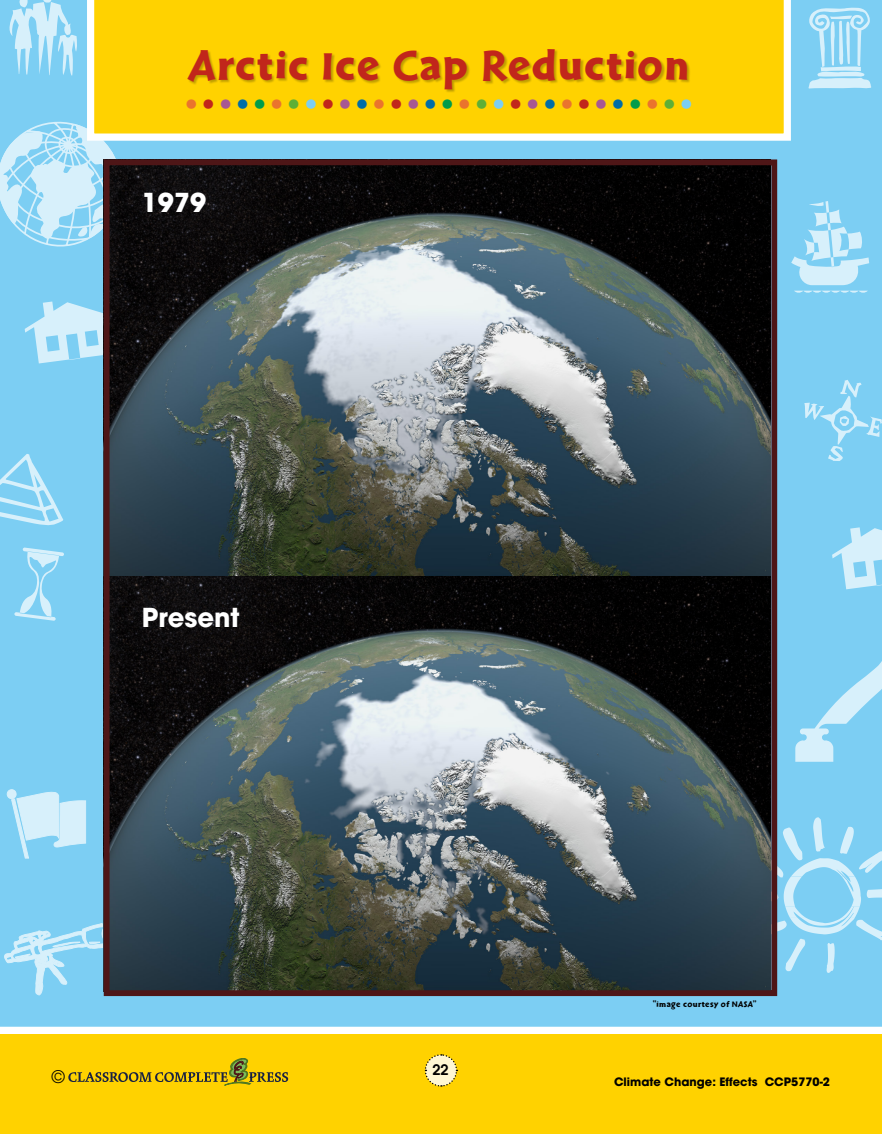
<style>
.page{position:relative;width:882px;height:1134px;background:#fff}
.page>*{position:absolute;margin:0;border:0;box-sizing:border-box;transform-origin:0 0}
.t1{font:44.71px "Cal Sans Heavy KA";letter-spacing:.04em;color:#c1261b}
.t2{font:700 40.34px "Futura";color:#ea742d}
.t3{font:700 25.9px "Avant Garde";color:#fff}
.t4{font:17.32px "Avant Garde";color:#000}
.t5{font:600 14.44px "Avant Garde";color:#000}
.t6{font:700 11.55px "Avant Garde";color:#000}
.t7{font:8.66px "Cal Sans Heavy KA";letter-spacing:.05em;color:#000}
.s1{color:#c1261b}
.s2{color:#a75893}
.s3{color:#006da7}
.s4{color:#009c4a}
.s5{color:#5eaf36}
.s6{color:#7ccef3}
</style>
<div class="page">
<div style="left:0;top:1034px;width:882px;height:100px;background:#ffd200"></div>
<svg style="left:424px;top:1054px;width:34px;height:33px"></svg>
<svg style="left:68px;top:1058px;width:220px;height:27px"></svg>
<div style="left:0;top:0;width:882px;height:1027px;background:#7ccef3"></div>
<svg style="left:795px;top:645px;width:87px;height:117px;background:#92d6f5"></svg>
<svg style="left:777px;top:817px;width:105px;height:156px;background:#90d5f4"></svg>
<svg style="left:25px;top:302px;width:79px;height:61px;background:#b0dff4"></svg>
<svg style="left:0;top:120px;width:122px;height:128px;background:#abdef5"></svg>
<svg style="left:0;top:454px;width:63px;height:73px;background:#93d6f5"></svg>
<svg style="left:808px;top:6px;width:63px;height:83px;background:#a0dbf6"></svg>
<svg style="left:8px;top:0;width:70px;height:76px;background:#a3dcf6"></svg>
<svg style="left:5px;top:789px;width:81px;height:70px;background:#afe1f7"></svg>
<svg style="left:804px;top:380px;width:78px;height:81px;background:#8ad3f4"></svg>
<svg style="left:791px;top:201px;width:78px;height:92px;background:#9fdbf6"></svg>
<svg style="left:14px;top:547px;width:50px;height:74px;background:#94d7f5"></svg>
<svg style="left:4px;top:923px;width:110px;height:74px;background:#93d5f3"></svg>
<svg style="left:832px;top:527px;width:50px;height:62px;background:#afe1f7"></svg>
<svg style="left:87px;top:0;width:704px;height:141px;background:#fed617"></svg>
<div style="left:188px;top:49px;width:503px;height:44px;background:#000;opacity:.25"></div>
<img style="left:111px;top:166px;width:659px;height:823px">
<div style="left:104px;top:159px;width:673px;height:837px;border:6px solid #4e1617"></div>
<h1 class="t1" style="left:189px;top:39px;width:502px">Arctic Ice Cap Reduction</h1>
<h2 class="t2" style="left:185px;top:67px;width:510px">.<span class="s1">.</span><span class="s2">.</span><span class="s3">.</span><span class="s4">.</span>.<span class="s5">.</span><span class="s6">.</span><span class="s1">.</span><span class="s2">.</span><span class="s3">.</span>.<span class="s1">.</span><span class="s2">.</span><span class="s3">.</span><span class="s4">.</span>.<span class="s5">.</span><span class="s6">.</span><span class="s1">.</span><span class="s2">.</span><span class="s3">.</span>.<span class="s1">.</span><span class="s2">.</span><span class="s3">.</span><span class="s4">.</span>.<span class="s5">.</span><span class="s6">.</span></h2>
<h3 class="t3" style="left:142px;top:186px;width:66px">1979</h3>
<h3 class="t3" style="left:142px;top:601px;width:99px">Present</h3>
<p class="t7" style="left:653px;top:999px;width:105px">“image courtesy of NASA”</p>
<p class="t5" style="left:433px;top:1060px;width:18px">22</p>
<h3 class="t4" style="left:52px;top:1067px;width:14px">©</h3>
<p class="t6" style="left:614px;top:1074px;width:218px">Climate Change: Effects CCP5770-2</p>
</div>
